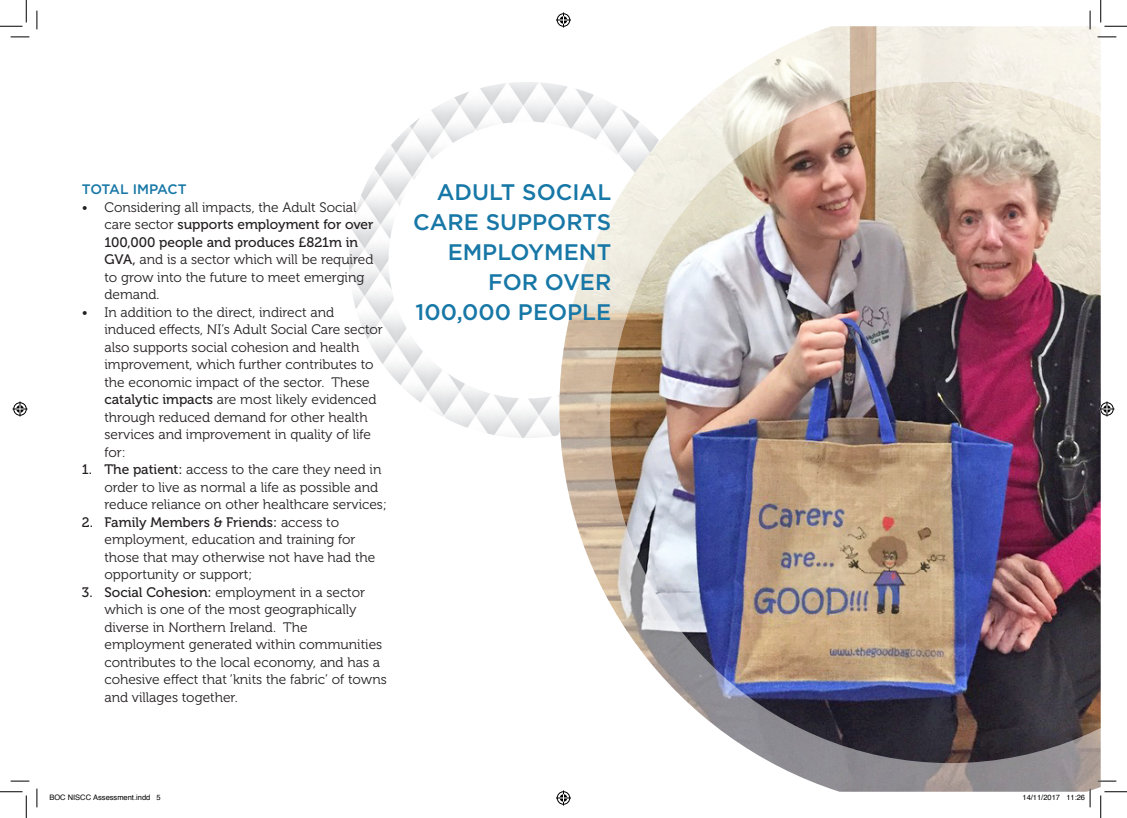
<style>
.page{position:relative;width:1127px;height:818px;background:#fff}
.page>*{position:absolute;margin:0;border:0;box-sizing:border-box;transform-origin:0 0}
.Big_Quote{font:500 22.5px/30px "Gotham";color:#1777a6;text-align:right}
.t1{font:13.75px/17.5px "Museo 300";color:#231f20}
.Body_Copy{font:500 13.75px "Gotham";letter-spacing:-.04em;color:#1777a6}
.t2{font:7.5px "Helvetica";color:#000}
.s1{font-family:"Museo 500"}
</style>
<div class="page">
<img style="left:349px;top:82px;width:210px;height:356px">
<img style="left:559px;top:26px;width:541px;height:766px">
<svg style="left:11px;top:36px;width:18px;height:2px"></svg>
<svg style="left:1097px;top:36px;width:18px;height:2px"></svg>
<svg style="left:11px;top:780px;width:18px;height:2px"></svg>
<svg style="left:1097px;top:780px;width:18px;height:2px"></svg>
<svg style="left:36px;top:11px;width:2px;height:18px"></svg>
<svg style="left:36px;top:788px;width:2px;height:19px"></svg>
<svg style="left:1088px;top:11px;width:2px;height:18px"></svg>
<svg style="left:0;top:0;width:27px;height:27px"></svg>
<svg style="left:0;top:791px;width:27px;height:27px"></svg>
<svg style="left:1100px;top:0;width:26px;height:27px"></svg>
<svg style="left:1100px;top:791px;width:26px;height:27px"></svg>
<svg style="left:556px;top:13px;width:15px;height:15px"></svg>
<svg style="left:556px;top:790px;width:15px;height:15px"></svg>
<svg style="left:13px;top:401px;width:15px;height:15px"></svg>
<svg style="left:1099px;top:401px;width:15px;height:15px"></svg>
<svg style="left:1066px;top:788px;width:24px;height:19px"></svg>
<p class="Body_Copy" style="left:82px;top:182px;width:106px">TOTAL IMPACT</p>
<p class="t1" style="left:104px;top:199px;width:270px;text-indent:-22px">• Considering all impacts, the Adult Social care sector <span class="s1">supports employment for over 100,000 people and produces £821m in GVA,</span> and is a sector which will be required to grow into the future to meet emerging demand.</p>
<p class="t1" style="left:104px;top:304px;width:280px;text-indent:-22px">• In addition to the direct, indirect and induced effects, NI’s Adult Social Care sector also supports social cohesion and health improvement, which further contributes to the economic impact of the sector. These <span class="s1">catalytic impacts</span> are most likely evidenced through reduced demand for other health services and improvement in quality of life for:</p>
<p class="t1" style="left:104px;top:461px;width:284px;text-indent:-22px"><span class="s1">1. The patient:</span> access to the care they need in order to live as normal a life as possible and reduce reliance on other healthcare services;</p>
<p class="t1" style="left:104px;top:514px;width:272px;text-indent:-22px"><span class="s1">2. Family Members &amp; Friends:</span> access to employment, education and training for those that may otherwise not have had the opportunity or support;</p>
<p class="t1" style="left:104px;top:584px;width:284px;text-indent:-22px"><span class="s1">3. Social Cohesion:</span> employment in a sector which is one of the most geographically diverse in Northern Ireland. The employment generated within communities contributes to the local economy, and has a cohesive effect that ‘knits the fabric’ of towns and villages together.</p>
<p class="Big_Quote" style="left:413px;top:177px;width:199px">ADULT SOCIAL<br>CARE SUPPORTS<br>EMPLOYMENT<br>FOR OVER<br>100,000 PEOPLE</p>
<p class="t2" style="left:49px;top:791px;width:113px">BOC NISCC Assessment.indd 5</p>
<p class="t2" style="left:1022px;top:791px;width:64px">14/11/2017 11:26</p>
</div>
